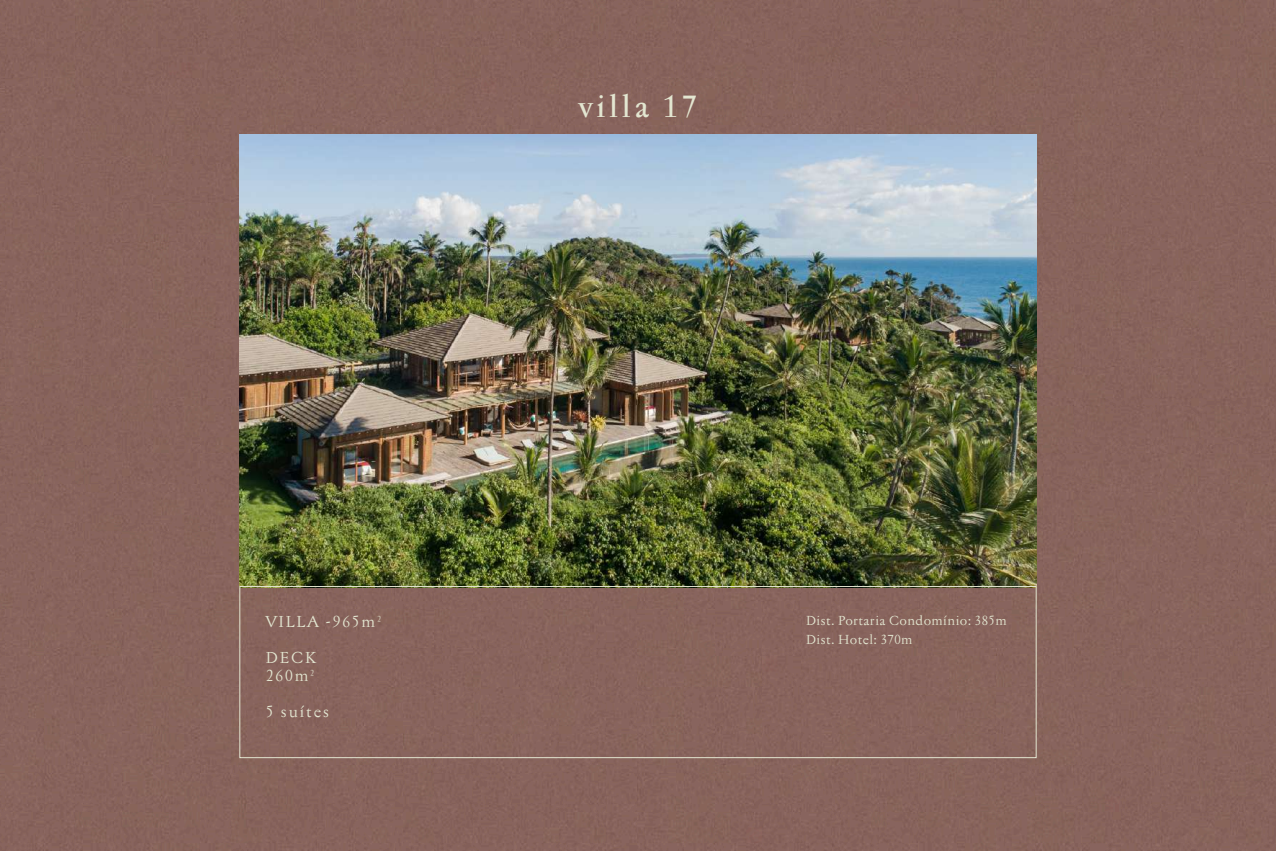
<style>
.page{position:relative;width:1276px;height:851px;background:#fff}
.page>*{position:absolute;margin:0;border:0;box-sizing:border-box;transform-origin:0 0}
.t1{font:30px "Jannon Text Med";letter-spacing:.12em;color:#e3e6d1}
.t2{font:15.45px/18px "Jannon Text";letter-spacing:.12em;color:#e3e6d1}
.t3{font:12.75px/19.4px "Jannon Text";letter-spacing:.03em;color:#e3e6d1}
</style>
<div class="page">
<div style="left:0;top:0;width:1276px;height:850px;background:#88645d"></div>
<img style="left:240px;top:135px;width:796px;height:451px">
<div style="left:240px;top:586px;width:796px;height:171px;border:1px solid #e3e6d1"></div>
<h1 class="t1" style="left:579px;top:88px;width:120px">villa 17</h1>
<p class="t2" style="left:266px;top:614px;width:117px">VILLA -965m²</p>
<p class="t2" style="left:266px;top:650px;width:52px">DECK<br>260m²</p>
<p class="t2" style="left:266px;top:704px;width:65px">5 suítes</p>
<p class="t3" style="left:806px;top:612px;width:202px">Dist. Portaria Condomínio: 385m<br>Dist. Hotel: 370m</p>
</div>
